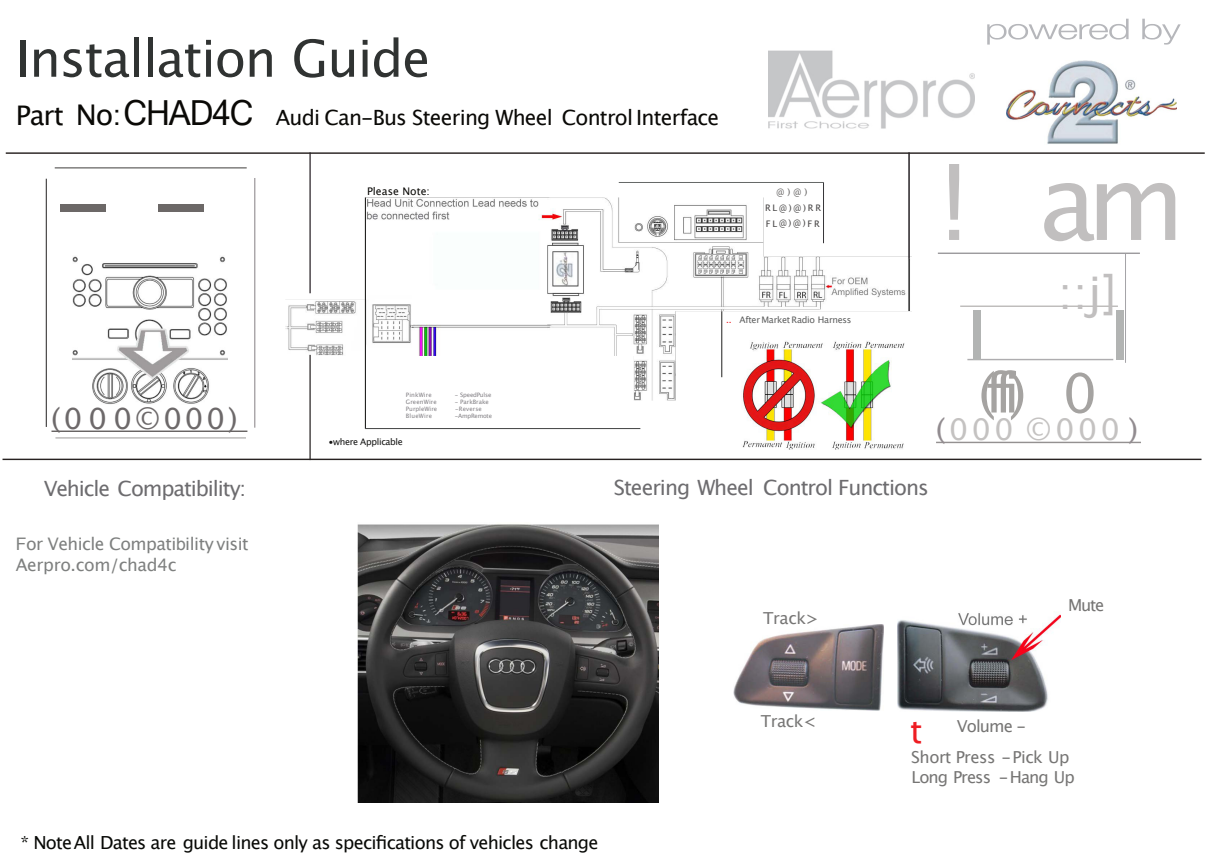
<style>
.page{position:relative;width:1208px;height:862px;background:#fff}
.page>*{position:absolute;margin:0;border:0;box-sizing:border-box;transform-origin:0 0}
.t1{font:105px "Lucida Grande";color:#c1bfbf}
.t2{font:105px "Lucida Grande";color:#6c6867}
.t3{font:68.25px "Lucida Grande";color:#b2b4b3}
.t4{font:54px "Lucida Grande";color:#a5a3a1}
.t5{font:51px "Lucida Grande";letter-spacing:-.025em;color:#303332}
.t6{font:45px "Lucida Grande";color:#c1bfbf}
.t7{font:33px "Lucida Grande";color:#ee1d23}
.t8{font:30px "Lucida Grande";letter-spacing:.125em;color:#c4c2c1}
.t9{font:29.25px "Lucida Grande";color:#6d696a}
.t10{font:21px "Lucida Grande";letter-spacing:-.035em;color:#0a0906}
.t11{font:21px "Lucida Grande";letter-spacing:-.05em;color:#6d6c6f}
.t12{font:18px "Lucida Grande";letter-spacing:-.045em;color:#080906}
.t13{font:17.25px/21.3px "Lucida Grande";letter-spacing:-.03em;color:#7e807f}
.t14{font:16.5px/30.8px "Lucida Grande";letter-spacing:-.03em;color:#767574;text-align:center}
.t15{font:16.5px "Lucida Grande";letter-spacing:-.055em;color:#767574}
.t16{font:16.5px "Lucida Grande";letter-spacing:-.025em;color:#777675}
.t17{font:10.5px "Lucida Grande";letter-spacing:.005em;color:#080704}
.t18{font:9px "Lucida Grande";letter-spacing:-.025em;color:#5e5f5f}
.t19{font:9px "Lucida Grande";letter-spacing:-.035em;color:#151514}
.t20{font:9px/15.6px "Lucida Grande";letter-spacing:.2em;color:#444242}
.t21{font:9px "Lucida Grande";color:#5e5c5b}
.t22{font:6px "Lucida Grande";letter-spacing:.01em;color:#817f83}
.t23{font:6px "Lucida Grande";letter-spacing:.005em;color:#838085}
.t24{font:6px "Lucida Grande";letter-spacing:-.025em;color:#827f84}
.t25{font:6px "Lucida Grande";letter-spacing:-.035em;color:#838185}
.t26{font:6px "Lucida Grande";letter-spacing:.02em;color:#827f84}
.t27{font:6px "Lucida Grande";letter-spacing:.03em;color:#838185}
.s1{font-size:27px}
.s2{font-size:28.5px}
.s3{font-family:"Microsoft Sans Serif";font-size:34.5px}
.s4{color:#ee1d23}
.s5{color:#928c90}
.s6{font-family:"Arial"}
</style>
<div class="page">
<img style="left:72px;top:256px;width:156px;height:148px">
<img style="left:285px;top:197px;width:627px;height:203px">
<img style="left:742px;top:340px;width:162px;height:109px">
<img style="left:357px;top:524px;width:301px;height:278px">
<img style="left:733px;top:624px;width:150px;height:86px">
<img style="left:897px;top:613px;width:163px;height:98px">
<hr style="left:46px;top:179px;width:1px;height:248px;background:#232120">
<hr style="left:254px;top:178px;width:1px;height:249px;background:#868084">
<hr style="left:309px;top:152px;width:2px;height:141px;background:#453f43">
<hr style="left:309px;top:355px;width:2px;height:105px;background:#444141">
<hr style="left:365px;top:197px;width:1px;height:231px;background:#0a0907">
<hr style="left:721px;top:311px;width:1px;height:66px;background:#31302f">
<hr style="left:823px;top:182px;width:1px;height:61px;background:#353437">
<hr style="left:908px;top:152px;width:1px;height:106px;background:#1e191d">
<hr style="left:1125px;top:254px;width:1px;height:109px;background:#a4a3a7">
<hr style="left:6px;top:152px;width:1198px;height:2px;background:#272221">
<hr style="left:55px;top:167px;width:192px;height:1px;background:#3f3d3c">
<hr style="left:618px;top:182px;width:205px;height:1px;background:#656867">
<hr style="left:365px;top:428px;width:275px;height:1px;background:#424343">
<hr style="left:55px;top:437px;width:191px;height:1px;background:#9b9998">
<hr style="left:3px;top:458px;width:1198px;height:2px;background:#272221">
<hr style="left:51px;top:430px;width:196px;height:2px;background:#686463">
<hr style="left:937px;top:252px;width:202px;height:2px;background:#9d9b9e">
<hr style="left:960px;top:305px;width:157px;height:2px;background:#bebcbb">
<hr style="left:967px;top:359px;width:146px;height:1px;background:#aeadaf">
<hr style="left:936px;top:441px;width:204px;height:2px;background:#949191">
<img style="left:1007px;top:60px;width:169px;height:84px">
<svg style="left:987px;top:19px;width:141px;height:26px"></svg>
<svg style="left:1142px;top:19px;width:38px;height:26px"></svg>
<img style="left:768px;top:50px;width:206px;height:79px">
<h3 class="t5" style="left:16px;top:37px;width:416px">Installation Guide</h3>
<p class="t10" style="left:16px;top:108px;width:705px"><span class="s1">Part</span> <span class="s2">No:</span><span class="s3">CHAD4C</span> Audi Can-Bus Steering Wheel Control Interface</p>
<h1 class="t2" style="left:53px;top:156px;width:160px">- -</h1>
<h3 class="t9" style="left:51px;top:406px;width:188px">(00 0©000)</h3>
<p class="t11" style="left:44px;top:480px;width:204px">Vehicle Compatibility:</p>
<p class="t17" style="left:367px;top:186px;width:64px">Please Note:</p>
<p class="t26" style="left:406px;top:392px;width:27px">PinkWire</p>
<p class="t24" style="left:455px;top:392px;width:38px">- SpeedPulse</p>
<p class="t22" style="left:406px;top:399px;width:32px">GreenWire</p>
<p class="t22" style="left:455px;top:399px;width:35px">- ParkBrake</p>
<p class="t23" style="left:406px;top:406px;width:33px">PurpleWire</p>
<p class="t23" style="left:455px;top:406px;width:28px">-Reverse</p>
<p class="t27" style="left:406px;top:413px;width:28px">BlueWire</p>
<p class="t25" style="left:455px;top:413px;width:39px">-AmpRemote</p>
<p class="t19" style="left:328px;top:437px;width:76px">•where Applicable</p>
<p class="t21" style="left:776px;top:188px;width:32px">@)@)</p>
<p class="t20" style="left:765px;top:201px;width:57px">RL@)@)RR<br>FL@)@)FR</p>
<p class="t18" style="left:726px;top:316px;width:127px"><span class="s4">..</span> After Market Radio Harness</p>
<h1 class="t1" style="left:937px;top:158px;width:249px">! am</h1>
<h3 class="t6" style="left:1058px;top:273px;width:60px">::j]</h3>
<h2 class="t3" style="left:967px;top:305px;width:21px">I</h2>
<h2 class="t3" style="left:1110px;top:305px;width:21px">I</h2>
<h3 class="t4" style="left:978px;top:370px;width:120px">(ffi) 0</h3>
<h3 class="t8" style="left:935px;top:416px;width:204px"><span class="s5">(</span>000 ©000 <span class="s5">)</span></h3>
<p class="t11" style="left:614px;top:478px;width:316px">Steering Wheel Control Functions</p>
<p class="t13" style="left:16px;top:534px;width:234px"><span class="s6">F</span>or Vehicle Compati<span class="s6">b</span>ility visit<br>Aerpro.com/chad4c</p>
<p class="t16" style="left:763px;top:610px;width:57px">Track&gt;</p>
<p class="t15" style="left:1068px;top:598px;width:38px">Mute</p>
<p class="t12" style="left:21px;top:834px;width:579px">* NoteAll Dates are guide lines only as specifications of vehicles change</p>
<p class="t16" style="left:760px;top:713px;width:57px">Track&lt;</p>
<p class="t14" style="left:911px;top:712px;width:160px">Volume -<br>Short Press -Pick Up</p>
<p class="t15" style="left:911px;top:769px;width:165px">Long Press -Hang Up</p>
<h3 class="t7" style="left:910px;top:717px;width:14px">t</h3>
</div>
